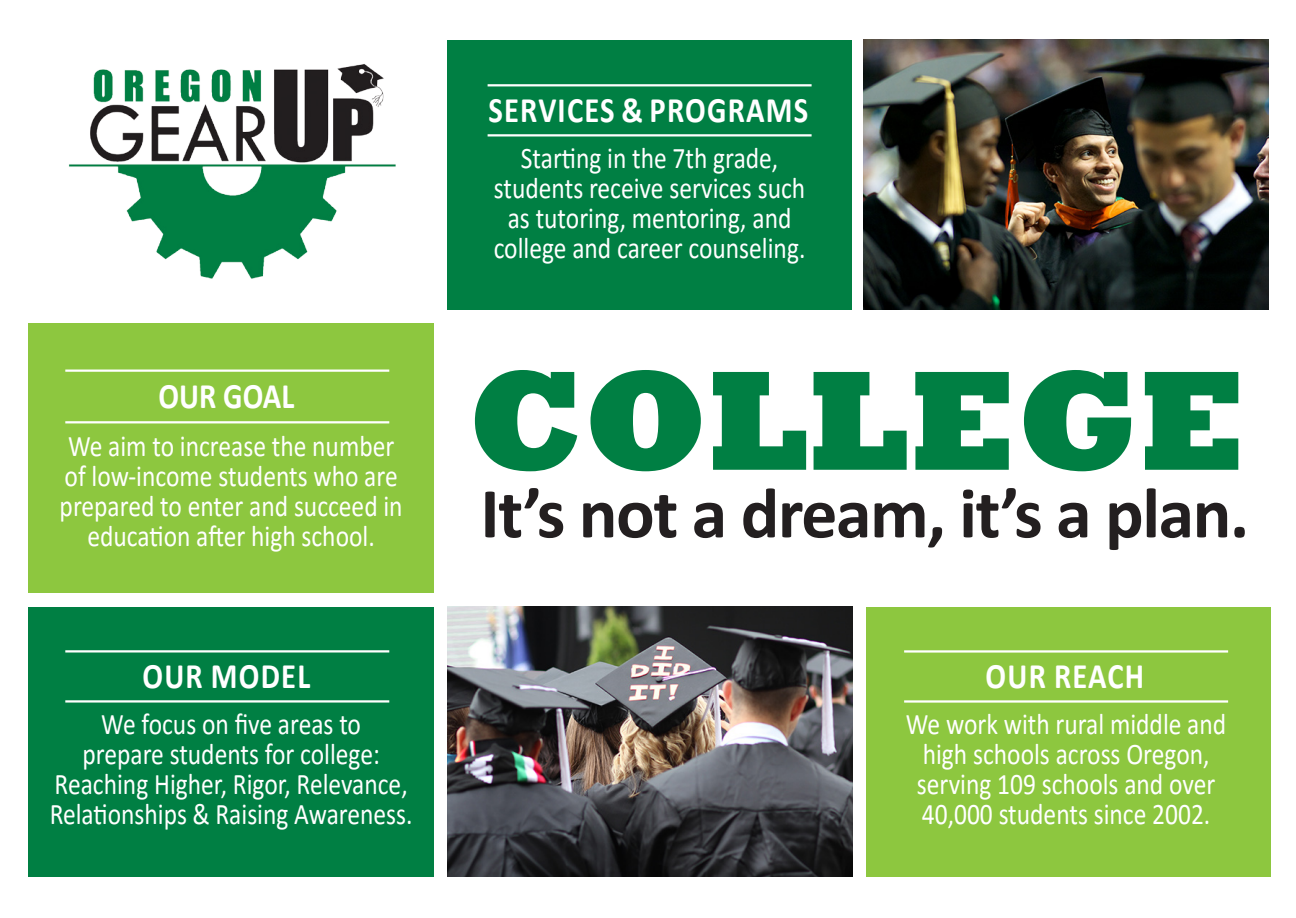
<style>
.page{position:relative;width:1296px;height:918px;background:#fff}
.page>*{position:absolute;margin:0;border:0;box-sizing:border-box;transform-origin:0 0}
.Sub-head{font:800 144px "Rockwell";color:#007f43}
.Sub-head-2{font:700 72px "Calibri";letter-spacing:-.02em;color:#231f20}
.Sub-head-3{font:700 36px "Calibri";letter-spacing:.04em;color:#fff;scale:.85 1}
.Sub-head-4{font:30px/30px "Calibri";color:#fff;text-align:center;scale:.85 1}
</style>
<div class="page">
<img style="left:69px;top:64px;width:327px;height:215px">
<div style="left:447px;top:40px;width:405px;height:270px;background:#007f43"></div>
<div style="left:29px;top:323px;width:405px;height:270px;background:#8dc73f"></div>
<div style="left:29px;top:607px;width:405px;height:270px;background:#007f43"></div>
<div style="left:866px;top:607px;width:405px;height:270px;background:#8dc73f"></div>
<hr style="left:65px;top:700px;width:324px;height:3px;background:#fff">
<hr style="left:65px;top:650px;width:324px;height:3px;background:#fff">
<hr style="left:65px;top:421px;width:324px;height:2px;background:#fff">
<hr style="left:65px;top:370px;width:324px;height:2px;background:#fff">
<hr style="left:904px;top:700px;width:324px;height:3px;background:#fff">
<hr style="left:904px;top:650px;width:324px;height:3px;background:#fff">
<img style="left:447px;top:607px;width:405px;height:270px">
<img style="left:864px;top:40px;width:405px;height:270px">
<hr style="left:488px;top:134px;width:324px;height:2px;background:#fff">
<hr style="left:488px;top:84px;width:324px;height:2px;background:#fff">
<p class="Sub-head-3" style="left:158px;top:370px;width:162px">OUR GOAL</p>
<p class="Sub-head-4" style="left:60px;top:430px;width:405px">We aim to increase the number of low-income students who are prepared to enter and succeed in education after high school.</p>
<p class="Sub-head-3" style="left:143px;top:651px;width:199px">OUR MODEL</p>
<p class="Sub-head-4" style="left:50px;top:708px;width:429px">We focus on five areas to<br>prepare students for college:<br>Reaching Higher, Rigor, Relevance,<br>Relationships &amp; Raising Awareness.</p>
<p class="Sub-head-3" style="left:489px;top:85px;width:378px">SERVICES &amp; PROGRAMS</p>
<p class="Sub-head-4" style="left:494px;top:143px;width:368px">Starting in the 7th grade, students receive services such as tutoring, mentoring, and college and career counseling.</p>
<p class="Sub-head" style="left:468px;top:338px;width:780px">COLLEGE</p>
<p class="Sub-head-2" style="left:480px;top:462px;width:770px">It s’ not a dream as’i t, plan.</p>
<p class="Sub-head-3" style="left:986px;top:651px;width:188px">OUR REACH</p>
<p class="Sub-head-4" style="left:906px;top:709px;width:378px">We work with rural middle and high schools across Oregon, serving 109 schools and over<br>40,000 students since 2002.</p>
</div>
